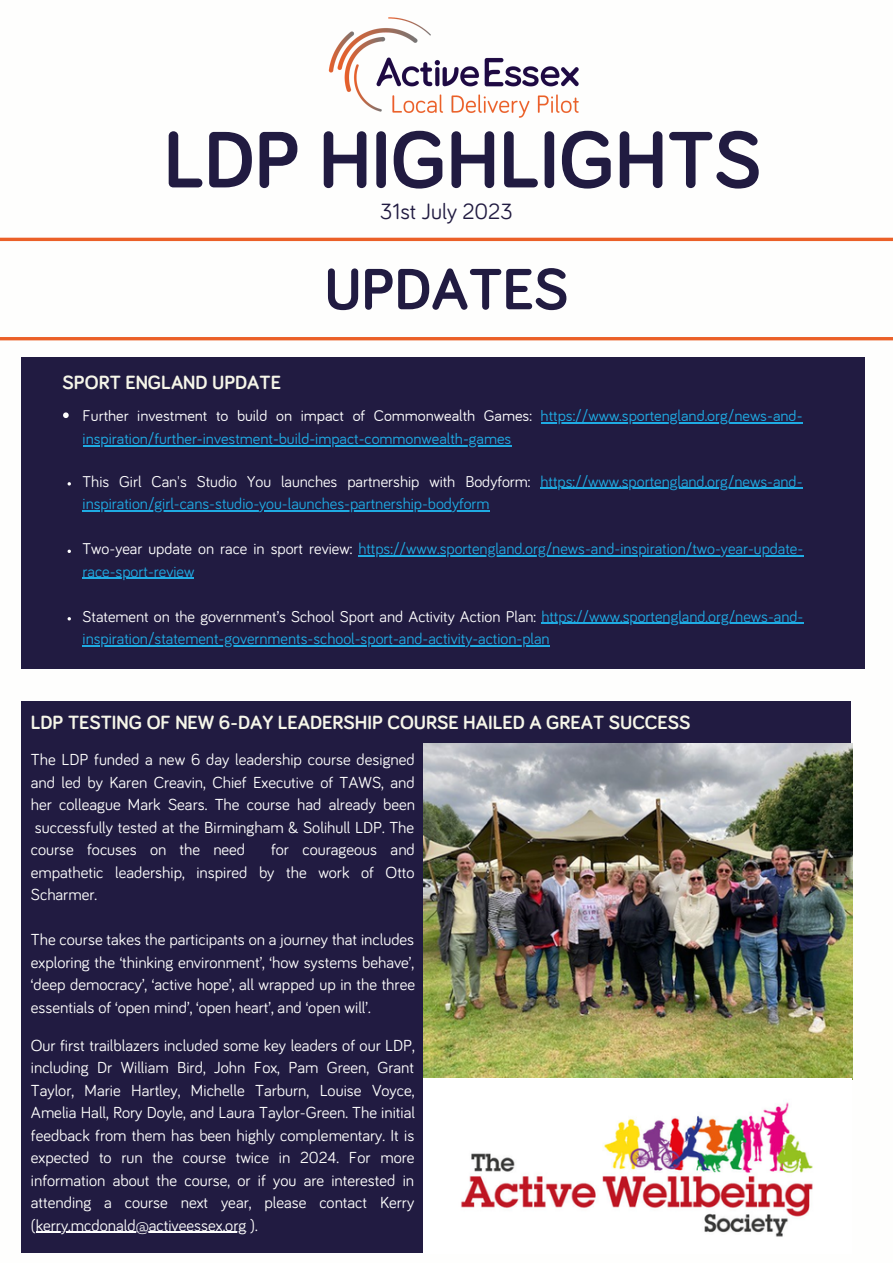
<style>
.page{position:relative;width:893px;height:1264px;background:#fff}
.page>*{position:absolute;margin:0;border:0;box-sizing:border-box;transform-origin:0 0}
.t1{font:700 82.5px "Bariol";color:#211b41}
.t2{font:700 60px "Bariol";color:#211b41}
.t3{font:22.8px "Bariol";color:#211b41}
.t4{font:700 19.8px "Bariol";color:#f6f6e9}
.t5{font:16.5px/22.5px "Bariol";color:#fefefd;text-align:justify}
.t6{font:16.05px/22.5px "Bariol";color:#1fabe3}
.s1{color:#fff}
</style>
<div class="page">
<hr style="left:0;top:238px;width:892px;height:3px;background:#eb6028">
<img style="left:328px;top:17px;width:251px;height:101px">
<hr style="left:0;top:337px;width:892px;height:3px;background:#eb6028">
<div style="left:22px;top:357px;width:842px;height:311px;background:#211b41"></div>
<div style="left:22px;top:701px;width:829px;height:551px;background:#211b41"></div>
<img style="left:423px;top:743px;width:429px;height:509px">
<svg style="left:63px;top:412px;width:6px;height:6px"></svg>
<hr style="left:540px;top:422px;width:262px;height:1px;background:#1fabe3">
<hr style="left:83px;top:445px;width:428px;height:1px;background:#1fabe3">
<hr style="left:540px;top:488px;width:262px;height:1px;background:#1fabe3">
<hr style="left:83px;top:510px;width:406px;height:1px;background:#1fabe3">
<hr style="left:358px;top:555px;width:445px;height:1px;background:#1fabe3">
<hr style="left:83px;top:577px;width:111px;height:2px;background:#1fabe3">
<hr style="left:541px;top:622px;width:262px;height:2px;background:#1fabe3">
<hr style="left:83px;top:645px;width:466px;height:1px;background:#1fabe3">
<hr style="left:36px;top:1231px;width:210px;height:1px;background:#fefefd">
<p class="t1" style="left:164px;top:122px;width:599px">LDP HIGHLIGHTS</p>
<p class="t3" style="left:380px;top:200px;width:134px">31st July 2023</p>
<p class="t4" style="left:63px;top:373px;width:220px">SPORT ENGLAND UPDATE</p>
<p class="t2" style="left:324px;top:262px;width:245px">UPDATES</p>
<p class="t6" style="left:83px;top:404px;width:721px"><span class="s1">Further investment to build on impact of Commonwealth Games:</span> https://www.sportengland.org/news-and&shy;inspiration/further-investment-build-impact-commonwealth-games</p>
<p class="t6" style="left:83px;top:471px;width:721px"><span class="s1">This Girl Can's Studio You launches partnership with Bodyform:</span> https://www.sportengland.org/news-and&shy;inspiration/girl-cans-studio-you-launches-partnership-bodyform</p>
<p class="t6" style="left:83px;top:538px;width:722px"><span class="s1">Two-year update on race in sport review:</span> https://www.sportengland.org/news-and-inspiration/two-year-update&shy;race-sport-review</p>
<p class="t6" style="left:83px;top:605px;width:722px"><span class="s1">Statement on the government’s School Sport and Activity Action Plan:</span> https://www.sportengland.org/news-and&shy;inspiration/statement-governments-school-sport-and-activity-action-plan</p>
<p class="t4" style="left:31px;top:713px;width:661px">LDP TESTING OF NEW 6-DAY LEADERSHIP COURSE HAILED A GREAT SUCCESS</p>
<p class="t5" style="left:31px;top:749px;width:385px">The LDP funded a new 6 day leadership course designed and led by Karen Creavin, Chief Executive of TAWS, and her colleague Mark Sears. The course had already been successfully tested at the Birmingham &amp; Solihull LDP. The course focuses on the need</p>
<p class="t5" style="left:31px;top:839px;width:385px;text-indent:240px">for courageous and empathetic leadership, inspired by the work of Otto Scharmer.</p>
<p class="t5" style="left:31px;top:929px;width:385px">The course takes the participants on a journey that includes exploring the ‘thinking environment’, ‘how systems behave’, ‘deep democracy’, ‘active hope’, all wrapped up in the three essentials of ‘open mind’, ‘open heart’, and ‘open will’.</p>
<p class="t5" style="left:31px;top:1034px;width:385px">Our first trailblazers included some key leaders of our LDP, including Dr William Bird, John Fox, Pam Green, Grant Taylor, Marie Hartley, Michelle Tarburn, Louise Voyce, Amelia Hall, Rory Doyle, and Laura Taylor-Green. The initial feedback from them has been highly complementary. It is expected to run the course twice in 2024. For more information about the course, or if you are interested in attending a course next year, please contact Kerry (kerry.mcdonald@activeessex.org ).</p>
</div>
